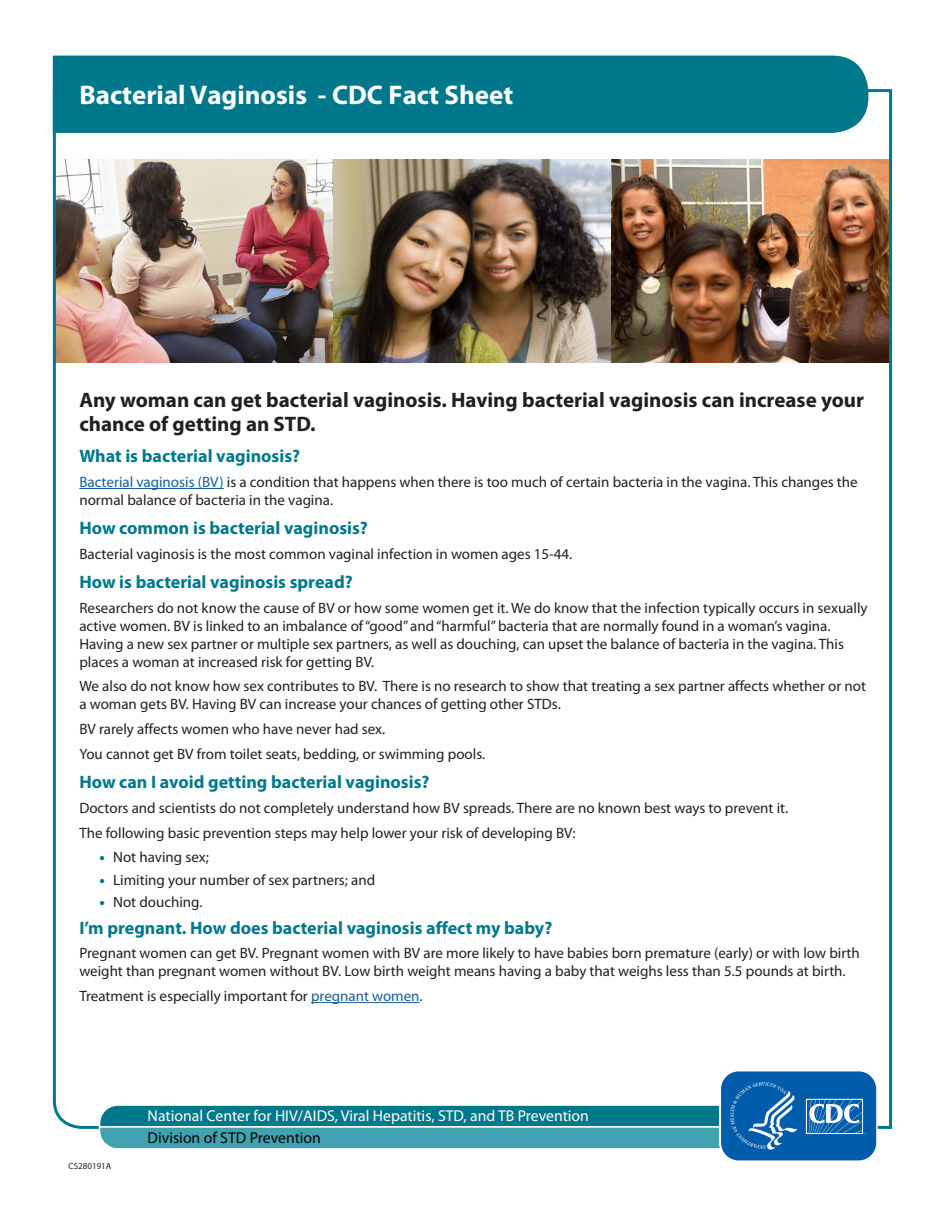
<style>
.page{position:relative;width:945px;height:1215px;background:#fff}
.page>*{position:absolute;margin:0;border:0;box-sizing:border-box;transform-origin:0 0}
.t1{font:700 27px "Myriad Pro";color:#fff}
.t2{font:700 21px/24px "Myriad Pro";color:#231f20}
.H2a{font:700 18px "Myriad Pro";color:#00788b}
.t3{font:15.75px/21.9px "Myriad Pro";color:#fff}
.t4{font:15px/18px "Myriad Pro";color:#231f20}
.t5{font:9px "Myriad Pro";color:#231f20}
.s1{color:#175d9e}
.s2{font-weight:900;color:#00788b}
.s3{color:#040503}
</style>
<div class="page">
<div style="left:52px;top:55px;width:816px;height:33px;background:#00788b"></div>
<img style="left:52px;top:88px;width:841px;height:1041px">
<svg style="left:98px;top:1069px;width:780px;height:92px"></svg>
<h1 class="t1" style="left:80px;top:80px;width:435px">Bacterial Vaginosis - CDC Fact Sheet</h1>
<h2 class="t2" style="left:79px;top:388px;width:786px">Any woman can get bacterial vaginosis. Having bacterial vaginosis can increase your chance of getting an STD.</h2>
<h3 class="H2a" style="left:79px;top:446px;width:222px">What is bacterial vaginosis?</h3>
<p class="t4" style="left:79px;top:473px;width:780px"><span class="s1">Bacterial vaginosis (BV)</span> is a condition that happens when there is too much of certain bacteria in the vagina. This changes the normal balance of bacteria in the vagina.</p>
<h3 class="H2a" style="left:79px;top:518px;width:290px">How common is bacterial vaginosis?</h3>
<p class="t4" style="left:79px;top:545px;width:495px">Bacterial vaginosis is the most common vaginal infection in women ages 15-44.</p>
<h3 class="H2a" style="left:79px;top:572px;width:275px">How is bacterial vaginosis spread?</h3>
<p class="t4" style="left:79px;top:599px;width:790px">Researchers do not know the cause of BV or how some women get it. We do know that the infection typically occurs in sexually active women. BV is linked to an imbalance of “good” and “harmful” bacteria that are normally found in a woman’s vagina.<br>Having a new sex partner or multiple sex partners, as well as douching, can upset the balance of bacteria in the vagina. This places a woman at increased risk for getting BV.</p>
<p class="t4" style="left:79px;top:678px;width:788px">We also do not know how sex contributes to BV. There is no research to show that treating a sex partner affects whether or not a woman gets BV. Having BV can increase your chances of getting other STDs.</p>
<p class="t4" style="left:79px;top:720px;width:307px">BV rarely affects women who have never had sex.</p>
<p class="t4" style="left:79px;top:745px;width:407px">You cannot get BV from toilet seats, bedding, or swimming pools.</p>
<h3 class="H2a" style="left:79px;top:772px;width:352px">How can I avoid getting bacterial vaginosis?</h3>
<p class="t4" style="left:79px;top:799px;width:710px">Doctors and scientists do not completely understand how BV spreads. There are no known best ways to prevent it.</p>
<p class="t4" style="left:79px;top:824px;width:498px">The following basic prevention steps may help lower your risk of developing BV:</p>
<p class="t4" style="left:100px;top:849px;width:111px"><span class="s2">•</span> Not having sex;</p>
<p class="t4" style="left:100px;top:871px;width:277px"><span class="s2">•</span> Limiting your number of sex partners; and</p>
<p class="t4" style="left:100px;top:893px;width:104px"><span class="s2">•</span> Not douching.</p>
<h3 class="H2a" style="left:79px;top:917px;width:475px">I’m pregnant. How does bacterial vaginosis affect my baby?</h3>
<p class="t4" style="left:79px;top:945px;width:782px">Pregnant women can get BV. Pregnant women with BV are more likely to have babies born premature (early) or with low birth weight than pregnant women without BV. Low birth weight means having a baby that weighs less than 5.5 pounds at birth.</p>
<p class="t4" style="left:79px;top:987px;width:345px">Treatment is especially important for <span class="s1">pregnant women</span>.</p>
<p class="t5" style="left:69px;top:1161px;width:44px">CS280191A</p>
<p class="t3" style="left:148px;top:1105px;width:443px">National Center for HIV/AIDS, Viral Hepatitis, STD, and TB Prevention<br><span class="s3">Division of STD Prevention</span></p>
</div>
